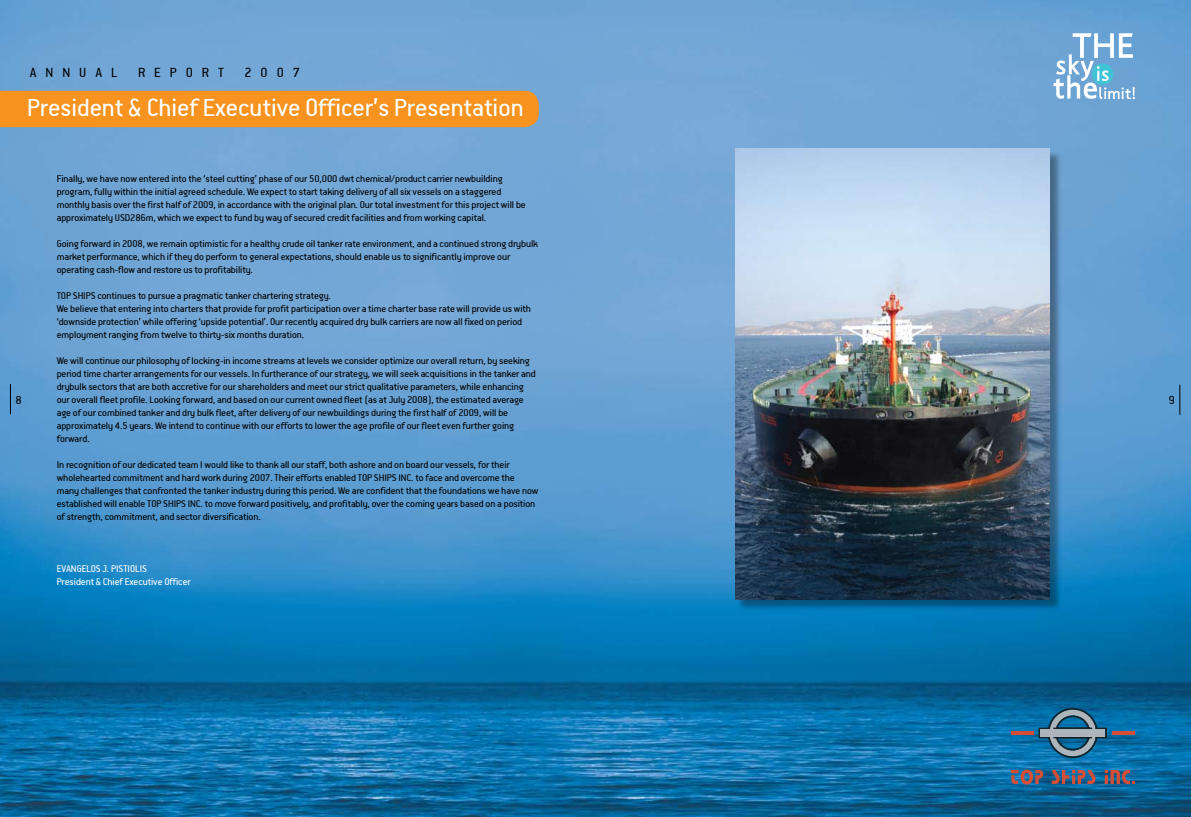
<style>
.page{position:relative;width:1191px;height:817px;background:#fff}
.page>*{position:absolute;margin:0;border:0;box-sizing:border-box;transform-origin:0 0}
.t1{font:28px "PF Premier Text";color:#fff}
.t2{font:15px "PF Premier Text";letter-spacing:.6em;color:#000}
.t3{font:13px "PF Premier Text";color:#000}
.t4{font:11px/13px "PF Premier Text";letter-spacing:-.005em;color:#000}
.t5{font:11px/13px "PF Premier Text";letter-spacing:-.005em;color:#fff}
</style>
<div class="page">
<img style="left:0;top:0;width:1191px;height:816px">
<div style="left:0;top:91px;width:539px;height:36px;background:#f7931e"></div>
<hr style="left:10px;top:384px;width:1px;height:30px;background:#000">
<hr style="left:1179px;top:384px;width:1px;height:30px;background:#000">
<hr style="left:1010px;top:731px;width:23px;height:3px;background:#d34e37">
<hr style="left:1112px;top:731px;width:22px;height:3px;background:#d34e37">
<svg style="left:1038px;top:707px;width:69px;height:51px;background:#2b6f94"></svg>
<div style="left:1040px;top:729px;width:65px;height:7px;background:#adb4ba"></div>
<svg style="left:1010px;top:769px;width:33px;height:15px"></svg>
<svg style="left:1051px;top:769px;width:44px;height:14px"></svg>
<svg style="left:1104px;top:769px;width:30px;height:15px"></svg>
<svg style="left:1053px;top:33px;width:82px;height:66px"></svg>
<div style="left:737px;top:150px;width:329px;height:465px;background:#000;opacity:.36"></div>
<img style="left:735px;top:149px;width:314px;height:450px">
<h2 class="t2" style="left:30px;top:65px;width:89px">ANNUAL</h2>
<h2 class="t2" style="left:138px;top:65px;width:87px">REPORT</h2>
<h2 class="t2" style="left:244px;top:65px;width:57px">2007</h2>
<h1 class="t1" style="left:27px;top:93px;width:498px">President &amp; Chief Executive Officer’s Presentation</h1>
<p class="t4" style="left:57px;top:172px;width:470px">Finally, we have now entered into the ‘steel cutting’ phase of our 50,000 dwt chemical/product carrier newbuilding program, fully within the initial agreed schedule. We expect to start taking delivery of all six vessels on a staggered monthly basis over the first half of 2009, in accordance with the original plan. Our total investment for this project will be approximately USD286m, which we expect to fund by way of secured credit facilities and from working capital.</p>
<p class="t4" style="left:57px;top:237px;width:483px">Going forward in 2008, we remain optimistic for a healthy crude oil tanker rate environment, and a continued strong drybulk market performance, which if they do perform to general expectations, should enable us to significantly improve our operating cash-flow and restore us to profitability.</p>
<p class="t4" style="left:57px;top:289px;width:476px">TOP SHIPS continues to pursue a pragmatic tanker chartering strategy.<br>We believe that entering into charters that provide for profit participation over a time charter base rate will provide us with ‘downside protection’ while offering ‘upside potential’. Our recently acquired dry bulk carriers are now all fixed on period employment ranging from twelve to thirty-six months duration.</p>
<p class="t4" style="left:57px;top:354px;width:480px">We will continue our philosophy of locking-in income streams at levels we consider optimize our overall return, by seeking period time charter arrangements for our vessels. In furtherance of our strategy, we will seek acquisitions in the tanker and drybulk sectors that are both accretive for our shareholders and meet our strict qualitative parameters, while enhancing our overall fleet profile. Looking forward, and based on our current owned fleet (as at July 2008), the estimated average age of our combined tanker and dry bulk fleet, after delivery of our newbuildings during the first half of 2009, will be approximately 4.5 years. We intend to continue with our efforts to lower the age profile of our fleet even further going forward.</p>
<p class="t4" style="left:57px;top:458px;width:483px">In recognition of our dedicated team I would like to thank all our staff, both ashore and on board our vessels, for their wholehearted commitment and hard work during 2007. Their efforts enabled TOP SHIPS INC. to face and overcome the many challenges that confronted the tanker industry during this period. We are confident that the foundations we have now established will enable TOP SHIPS INC. to move forward positively, and profitably, over the coming years based on a position of strength, commitment, and sector diversification.</p>
<p class="t3" style="left:15px;top:393px;width:8px">8</p>
<p class="t3" style="left:1168px;top:393px;width:8px">9</p>
<p class="t5" style="left:57px;top:562px;width:135px">EVANGELOS J. PISTIOLIS<br>President &amp; Chief Executive Officer</p>
</div>
